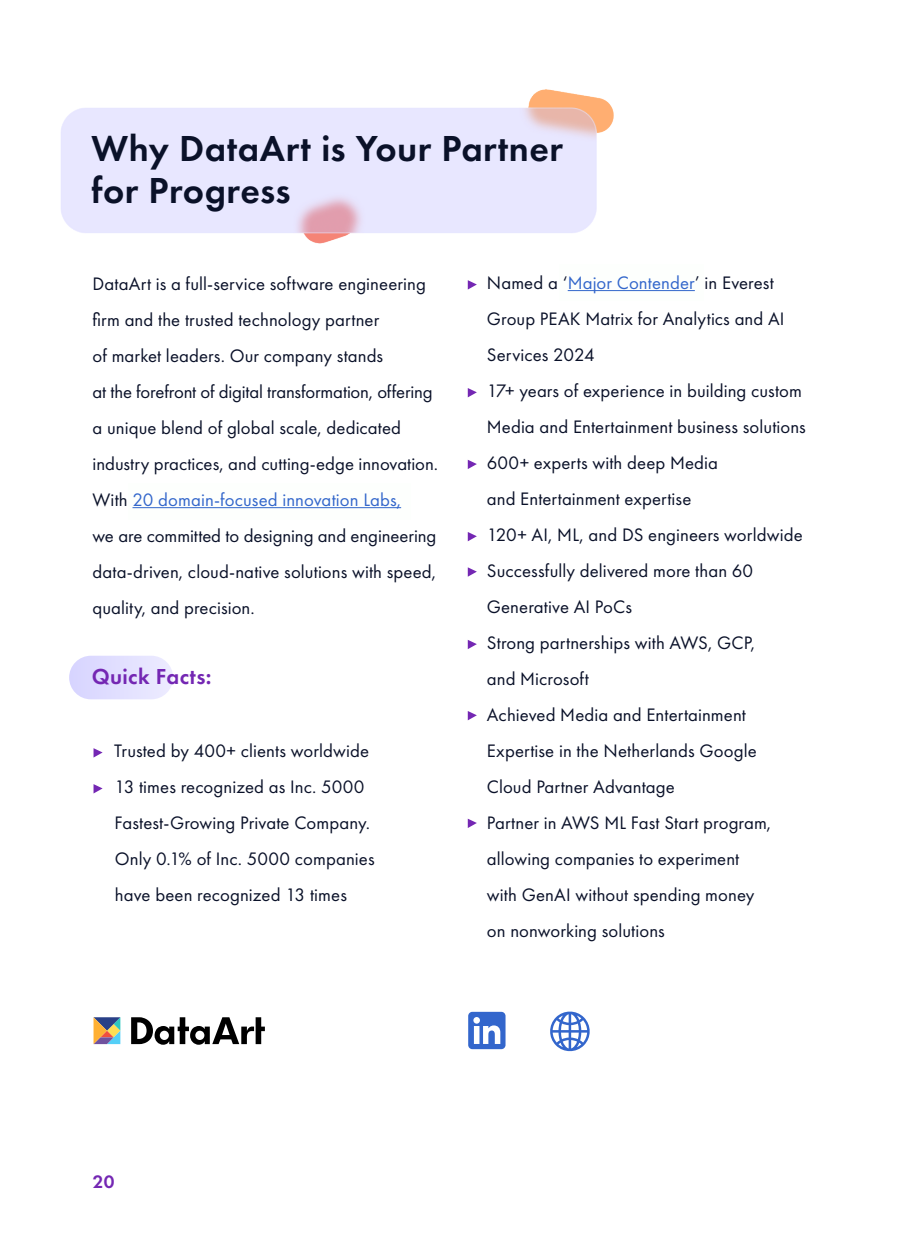
<style>
.page{position:relative;width:900px;height:1260px;background:#fff}
.page>*{position:absolute;margin:0;border:0;box-sizing:border-box;transform-origin:0 0}
.t1{font:600 37.5px/41.2px "DA Futura PT";letter-spacing:.01em;color:#0a1129}
.t2{font:600 22.5px "DA Futura PT";letter-spacing:.015em;color:#7427b3}
.t3{font:18.75px/36px "DA Futura PT";letter-spacing:.005em;color:#0a1129}
.t4{font:600 18.75px "DA Futura PT";color:#7427b3}
.s1{color:#36c}
</style>
<div class="page">
<svg style="left:131px;top:1017px;width:134px;height:28px"></svg>
<svg style="left:94px;top:1017px;width:26px;height:27px"></svg>
<svg style="left:550px;top:1011px;width:40px;height:41px"></svg>
<svg style="left:468px;top:1012px;width:38px;height:37px"></svg>
<div style="left:69px;top:656px;width:104px;height:43px;background:#e2e0ff;border-radius:22px"></div>
<svg style="left:94px;top:748px;width:9px;height:10px"></svg>
<svg style="left:468px;top:280px;width:9px;height:10px"></svg>
<svg style="left:468px;top:388px;width:9px;height:9px"></svg>
<svg style="left:468px;top:460px;width:9px;height:9px"></svg>
<svg style="left:468px;top:532px;width:9px;height:9px"></svg>
<svg style="left:468px;top:567px;width:9px;height:10px"></svg>
<svg style="left:468px;top:640px;width:9px;height:9px"></svg>
<svg style="left:468px;top:711px;width:9px;height:9px"></svg>
<svg style="left:468px;top:819px;width:9px;height:9px"></svg>
<svg style="left:94px;top:784px;width:9px;height:10px"></svg>
<h1 class="t1" style="left:91px;top:128px;width:473px">Why DataArt is Your Partner for Progress</h1>
<p class="t3" style="left:93px;top:265px;width:347px">DataArt is a full-service software engineering firm and the trusted technology partner<br>of market leaders. Our company stands<br>at the forefront of digital transformation, offering a unique blend of global scale, dedicated industry practices, and cutting-edge innovation.<br>With <span class="s1">20 domain-focused innovation Labs,<br></span>we are committed to designing and engineering data-driven, cloud-native solutions with speed, quality, and precision.</p>
<p class="t2" style="left:92px;top:662px;width:121px">Quick Facts:</p>
<p class="t3" style="left:114px;top:732px;width:262px">Trusted by 400+ clients worldwide<br>13 times recognized as Inc. 5000<br>Fastest-Growing Private Company.<br>Only 0.1% of Inc. 5000 companies have been recognized 13 times</p>
<p class="t3" style="left:487px;top:264px;width:321px">Named a ‘<span class="s1">Major Contender</span>’ in Everest<br>Group PEAK Matrix for Analytics and AI<br>Services 2024<br>17+ years of experience in building custom<br>Media and Entertainment business solutions<br>600+ experts with deep Media<br>and Entertainment expertise<br>120+ AI, ML, and DS engineers worldwide<br>Successfully delivered more than 60<br>Generative AI PoCs<br>Strong partnerships with AWS, GCP,<br>and Microsoft<br>Achieved Media and Entertainment<br>Expertise in the Netherlands Google<br>Cloud Partner Advantage<br>Partner in AWS ML Fast Start program, allowing companies to experiment<br>with GenAI without spending money<br>on nonworking solutions</p>
<p class="t4" style="left:93px;top:1170px;width:23px">20</p>
</div>
